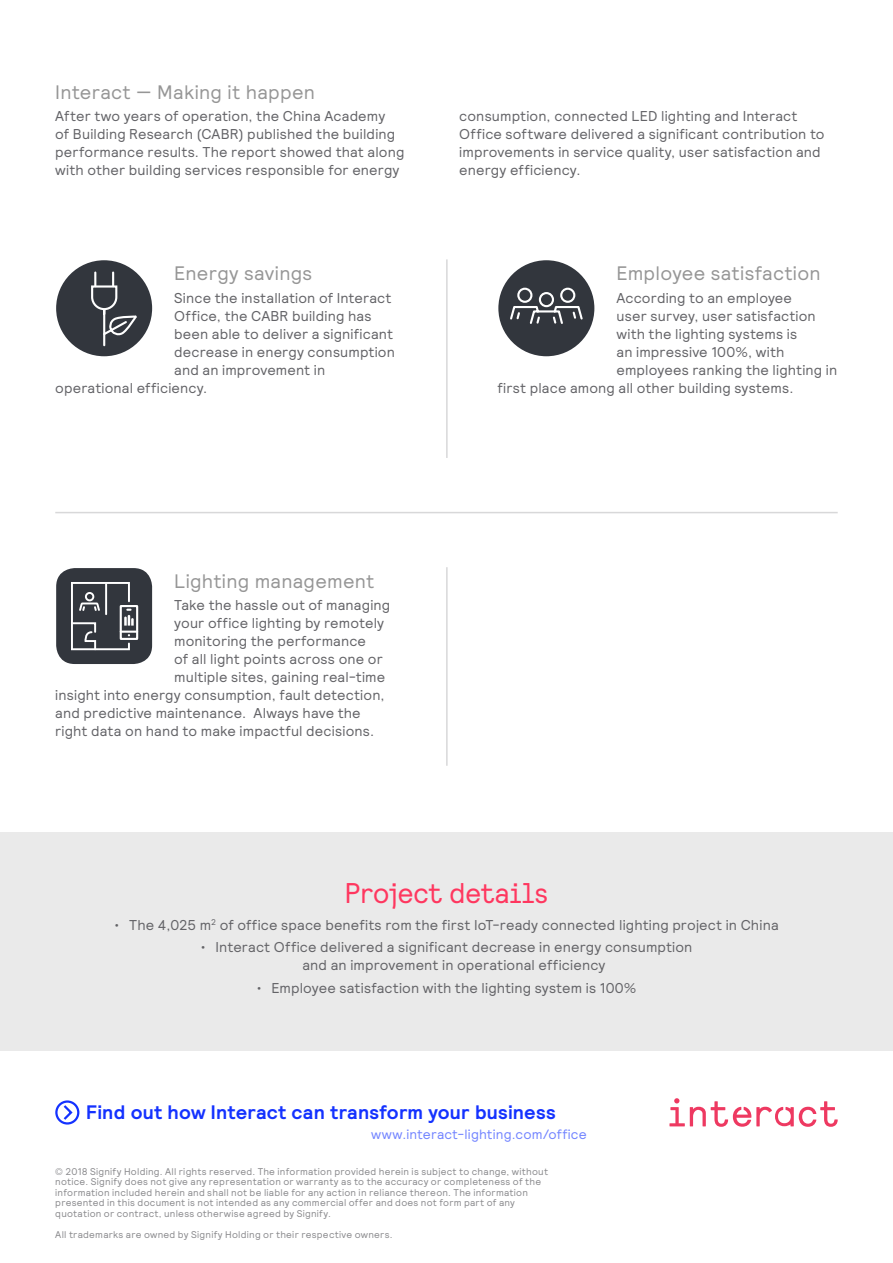
<style>
.page{position:relative;width:893px;height:1263px;background:#fff}
.page>*{position:absolute;margin:0;border:0;box-sizing:border-box;transform-origin:0 0}
.Body_Copy_Heading{font:28.5px "Relative Faux";letter-spacing:-.005em;color:#ff375f}
.Body_Sub-heading{font:19.5px "Relative";letter-spacing:.015em;color:#969696}
.t1{font:700 19.5px "Relative";letter-spacing:.01em;color:#1432ff}
.Body_Copy{font:14.25px/18px "Relative";letter-spacing:.01em;color:#636367}
.t2{font:13.5px "Relative";letter-spacing:.015em;color:#7284ff}
.t3{font:9.75px/10.5px "Relative";letter-spacing:.025em;color:#8a8a8d}
</style>
<div class="page">
<hr style="left:446px;top:259px;width:2px;height:199px;background:#d8d8d9">
<hr style="left:446px;top:567px;width:2px;height:199px;background:#d8d8d9">
<hr style="left:55px;top:512px;width:783px;height:1px;background:#d8d8d9">
<div style="left:55px;top:1100px;width:24px;height:24px;border:2px solid #1432ff;border-radius:50%"></div>
<svg style="left:61px;top:1103px;width:13px;height:19px"></svg>
<svg style="left:669px;top:1098px;width:169px;height:29px"></svg>
<div style="left:498px;top:260px;width:96px;height:96px;background:#32363d;border-radius:50%"></div>
<svg style="left:510px;top:287px;width:73px;height:37px"></svg>
<div style="left:56px;top:260px;width:96px;height:96px;background:#32363d;border-radius:50%"></div>
<hr style="left:103px;top:309px;width:2px;height:36px;background:#fff">
<svg style="left:91px;top:272px;width:47px;height:65px"></svg>
<div style="left:0;top:832px;width:893px;height:219px;background:#eaeaea"></div>
<div style="left:56px;top:568px;width:96px;height:96px;background:#32363d;border-radius:19px"></div>
<div style="left:120px;top:605px;width:18px;height:35px;border:2px solid #fff"></div>
<svg style="left:71px;top:582px;width:66px;height:69px"></svg>
<p class="Body_Sub-heading" style="left:55px;top:79px;width:261px">Interact — Making it happen</p>
<p class="Body_Copy" style="left:55px;top:107px;width:351px">After two years of operation, the China Academy<br>of Building Research (CABR) published the building performance results. The report showed that along with other building services responsible for energy</p>
<p class="Body_Copy" style="left:459px;top:107px;width:367px">consumption, connected LED lighting and Interact Office software delivered a significant contribution to improvements in service quality, user satisfaction and energy efficiency.</p>
<p class="Body_Sub-heading" style="left:174px;top:261px;width:140px">Energy savings</p>
<p class="Body_Copy" style="left:174px;top:288px;width:219px">Since the installation of Interact</p>
<p class="Body_Copy" style="left:174px;top:306px;width:199px">Office, the CABR building has</p>
<p class="Body_Copy" style="left:174px;top:324px;width:220px">been able to deliver a significant</p>
<p class="Body_Copy" style="left:174px;top:342px;width:222px">decrease in energy consumption</p>
<p class="Body_Copy" style="left:174px;top:360px;width:153px">and an improvement in</p>
<p class="Body_Copy" style="left:55px;top:378px;width:153px">operational efficiency.</p>
<p class="Body_Sub-heading" style="left:174px;top:568px;width:202px">Lighting management</p>
<p class="Body_Copy" style="left:174px;top:596px;width:217px">Take the hassle out of managing</p>
<p class="Body_Copy" style="left:174px;top:614px;width:211px">your office lighting by remotely</p>
<p class="Body_Copy" style="left:174px;top:632px;width:193px">monitoring the performance</p>
<p class="Body_Copy" style="left:174px;top:650px;width:210px">of all light points across one or</p>
<p class="Body_Copy" style="left:174px;top:668px;width:213px">multiple sites, gaining real-time</p>
<p class="Body_Copy" style="left:55px;top:686px;width:331px">insight into energy consumption, fault detection,</p>
<p class="Body_Copy" style="left:55px;top:704px;width:307px">and predictive maintenance. Always have the</p>
<p class="Body_Copy" style="left:55px;top:722px;width:320px">right data on hand to make impactful decisions.</p>
<p class="Body_Sub-heading" style="left:616px;top:261px;width:206px">Employee satisfaction</p>
<p class="Body_Copy" style="left:616px;top:288px;width:177px">According to an employee</p>
<p class="Body_Copy" style="left:616px;top:306px;width:201px">user survey, user satisfaction</p>
<p class="Body_Copy" style="left:616px;top:324px;width:182px">with the lighting systems is</p>
<p class="Body_Copy" style="left:616px;top:342px;width:169px">an impressive 100%, with</p>
<p class="Body_Copy" style="left:616px;top:360px;width:222px">employees ranking the lighting in</p>
<p class="Body_Copy" style="left:497px;top:378px;width:297px">first place among all other building systems.</p>
<p class="Body_Copy_Heading" style="left:345px;top:875px;width:205px">Project details</p>
<p class="Body_Copy" style="left:114px;top:915px;width:666px">• The 4,025 m<sup>2</sup> of office space benefits rom the first IoT-ready connected lighting project in China</p>
<p class="Body_Copy" style="left:302px;top:938px;width:391px;text-indent:-102px">• Interact Office delivered a significant decrease in energy consumption and an improvement in operational efficiency</p>
<p class="Body_Copy" style="left:256px;top:978px;width:382px">• Employee satisfaction with the lighting system is 100%</p>
<h2 class="t1" style="left:86px;top:1099px;width:471px">Find out how Interact can transform your business</h2>
<p class="t2" style="left:371px;top:1126px;width:217px">www.interact-lighting.com/office</p>
<p class="t3" style="left:55px;top:1166px;width:494px">© 2018 Signify Holding. All rights reserved. The information provided herein is subject to change, without notice. Signify does not give any representation or warranty as to the accuracy or completeness of the information included herein and shall not be liable for any action in reliance thereon. The information presented in this document is not intended as any commercial offer and does not form part of any quotation or contract, unless otherwise agreed by Signify.</p>
<p class="t3" style="left:55px;top:1229px;width:339px">All trademarks are owned by Signify Holding or their respective owners.</p>
</div>
